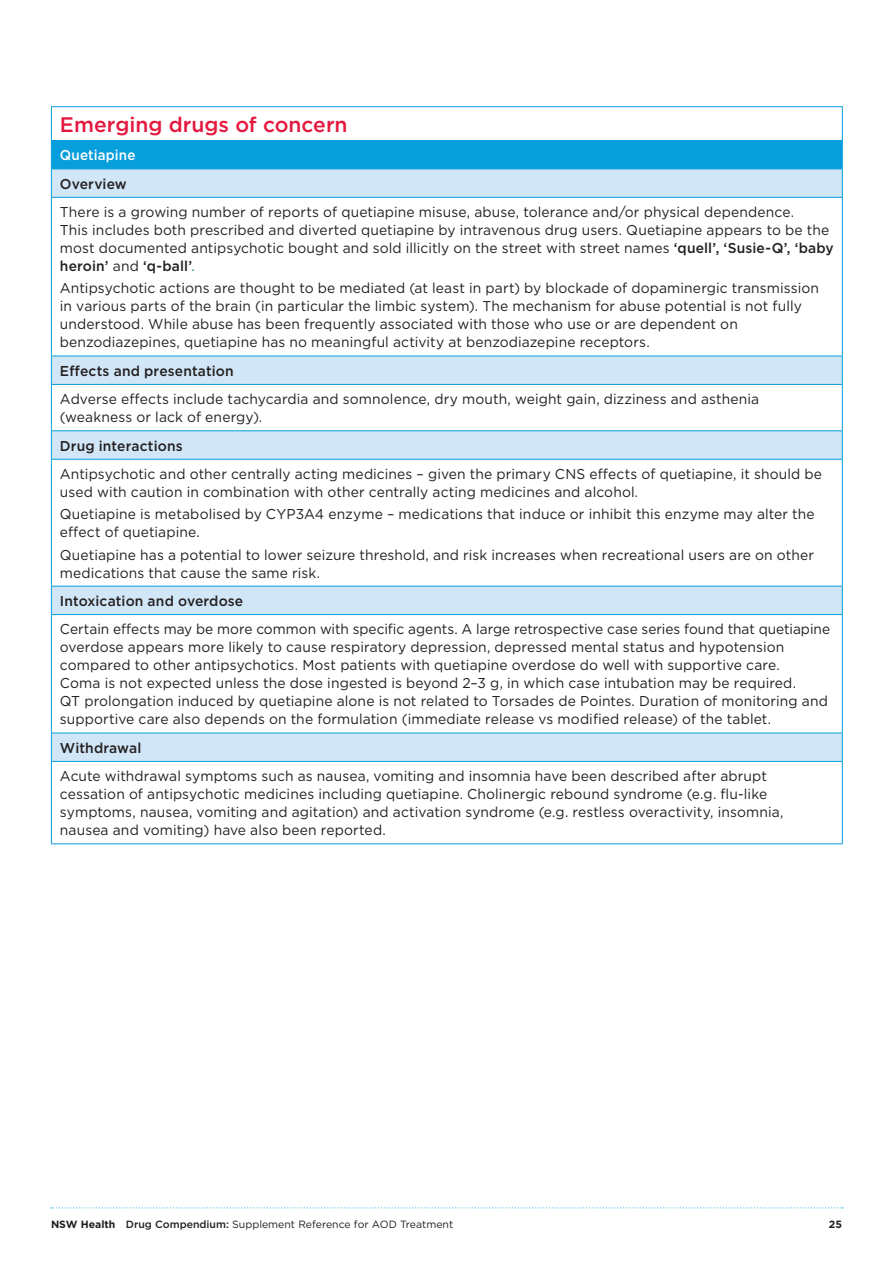
<style>
.page{position:relative;width:893px;height:1263px;background:#fff}
.page>*{position:absolute;margin:0;border:0;box-sizing:border-box;transform-origin:0 0}
.t1{font:500 21px "Gotham";color:#e4183e}
.Table_1{font:14.25px/18px "Gotham";letter-spacing:.005em;color:#231f20}
.Table_1-2{font:14.25px/18px "Gotham";letter-spacing:.005em;color:#231f20;scale:.96 1}
.Table_1-3{font:500 14.25px "Gotham";letter-spacing:.01em;color:#231f20}
.Table_Heading{font:500 14.25px "Gotham";letter-spacing:.01em;color:#fff;scale:.94 1}
.t2{font:10.5px "Gotham";color:#231f20}
.t3{font:700 10.5px "Gotham";color:#231f20}
.s1{font-weight:500}
.s2{color:#008146}
.s3{font-weight:700}
</style>
<div class="page">
<svg style="left:51px;top:1207px;width:792px;height:1px"></svg>
<div style="left:51px;top:140px;width:791px;height:29px;background:#069edb"></div>
<svg style="left:52px;top:170px;width:790px;height:591px"></svg>
<hr style="left:51px;top:106px;width:792px;height:1px;background:#069edb">
<hr style="left:51px;top:107px;width:1px;height:33px;background:#069edb">
<hr style="left:842px;top:107px;width:1px;height:33px;background:#069edb">
<hr style="left:51px;top:140px;width:792px;height:1px;background:#069edb">
<hr style="left:51px;top:169px;width:792px;height:1px;background:#069edb">
<svg style="left:51px;top:169px;width:1px;height:28px"></svg>
<svg style="left:842px;top:141px;width:1px;height:56px"></svg>
<hr style="left:51px;top:197px;width:792px;height:1px;background:#069edb">
<hr style="left:51px;top:198px;width:1px;height:158px;background:#069edb">
<hr style="left:842px;top:198px;width:1px;height:158px;background:#069edb">
<hr style="left:51px;top:356px;width:792px;height:1px;background:#069edb">
<svg style="left:51px;top:356px;width:1px;height:28px"></svg>
<svg style="left:842px;top:356px;width:1px;height:28px"></svg>
<hr style="left:51px;top:384px;width:792px;height:1px;background:#069edb">
<hr style="left:51px;top:385px;width:1px;height:45px;background:#069edb">
<hr style="left:842px;top:385px;width:1px;height:45px;background:#069edb">
<hr style="left:51px;top:430px;width:792px;height:1px;background:#069edb">
<svg style="left:51px;top:431px;width:1px;height:28px"></svg>
<svg style="left:842px;top:431px;width:1px;height:28px"></svg>
<hr style="left:51px;top:459px;width:792px;height:1px;background:#069edb">
<hr style="left:51px;top:460px;width:1px;height:126px;background:#069edb">
<hr style="left:842px;top:460px;width:1px;height:126px;background:#069edb">
<hr style="left:51px;top:586px;width:792px;height:1px;background:#069edb">
<svg style="left:51px;top:586px;width:1px;height:28px"></svg>
<svg style="left:842px;top:586px;width:1px;height:28px"></svg>
<hr style="left:51px;top:614px;width:792px;height:1px;background:#069edb">
<hr style="left:51px;top:615px;width:1px;height:118px;background:#069edb">
<hr style="left:842px;top:615px;width:1px;height:118px;background:#069edb">
<hr style="left:51px;top:733px;width:792px;height:1px;background:#069edb">
<svg style="left:51px;top:733px;width:1px;height:28px"></svg>
<svg style="left:842px;top:733px;width:1px;height:28px"></svg>
<hr style="left:51px;top:761px;width:792px;height:1px;background:#069edb">
<hr style="left:51px;top:762px;width:1px;height:81px;background:#069edb">
<hr style="left:842px;top:762px;width:1px;height:81px;background:#069edb">
<hr style="left:51px;top:843px;width:792px;height:1px;background:#069edb">
<h1 class="t1" style="left:60px;top:111px;width:289px">Emerging drugs of concern</h1>
<p class="Table_Heading" style="left:60px;top:146px;width:82px">Quetiapine</p>
<p class="Table_1-3" style="left:60px;top:174px;width:68px">Overview</p>
<p class="Table_1" style="left:60px;top:203px;width:775px">There is a growing number of reports of quetiapine misuse, abuse, tolerance and/or physical dependence.<br>This includes both prescribed and diverted quetiapine by intravenous drug users. Quetiapine appears to be the most documented antipsychotic bought and sold illicitly on the street with street names <span class="s1">‘quell’, ‘Susie-Q’, ‘baby heroin’</span> and <span class="s1">‘q-ball’</span><span class="s2">.</span></p>
<p class="Table_1" style="left:60px;top:279px;width:761px">Antipsychotic actions are thought to be mediated (at least in part) by blockade of dopaminergic transmission in various parts of the brain (in particular the limbic system). The mechanism for abuse potential is not fully understood. While abuse has been frequently associated with those who use or are dependent on benzodiazepines, quetiapine has no meaningful activity at benzodiazepine receptors.</p>
<p class="Table_1-3" style="left:60px;top:361px;width:175px">Effects and presentation</p>
<p class="Table_1" style="left:60px;top:390px;width:701px">Adverse effects include tachycardia and somnolence, dry mouth, weight gain, dizziness and asthenia (weakness or lack of energy).</p>
<p class="Table_1-3" style="left:60px;top:436px;width:124px">Drug interactions</p>
<p class="Table_1" style="left:60px;top:465px;width:764px">Antipsychotic and other centrally acting medicines – given the primary CNS effects of quetiapine, it should be used with caution in combination with other centrally acting medicines and alcohol.</p>
<p class="Table_1" style="left:60px;top:505px;width:756px">Quetiapine is metabolised by CYP3A4 enzyme – medications that induce or inhibit this enzyme may alter the effect of quetiapine.</p>
<p class="Table_1" style="left:60px;top:545px;width:756px">Quetiapine has a potential to lower seizure threshold, and risk increases when recreational users are on other medications that cause the same risk.</p>
<p class="Table_1-3" style="left:60px;top:592px;width:185px">Intoxication and overdose</p>
<p class="Table_1-2" style="left:60px;top:620px;width:804px">Certain effects may be more common with specific agents. A large retrospective case series found that quetiapine overdose appears more likely to cause respiratory depression, depressed mental status and hypotension compared to other antipsychotics. Most patients with quetiapine overdose do well with supportive care.<br>Coma is not expected unless the dose ingested is beyond 2–3 g, in which case intubation may be required.<br>QT prolongation induced by quetiapine alone is not related to Torsades de Pointes. Duration of monitoring and supportive care also depends on the formulation (immediate release vs modified release) of the tablet.</p>
<p class="Table_1-3" style="left:60px;top:738px;width:83px">Withdrawal</p>
<p class="Table_1" style="left:60px;top:767px;width:725px">Acute withdrawal symptoms such as nausea, vomiting and insomnia have been described after abrupt cessation of antipsychotic medicines including quetiapine. Cholinergic rebound syndrome (e.g. flu-like symptoms, nausea, vomiting and agitation) and activation syndrome (e.g. restless overactivity, insomnia, nausea and vomiting) have also been reported.</p>
<p class="t2" style="left:51px;top:1217px;width:404px"><span class="s3">NSW Health</span> <span class="s1">Drug Compendium:</span> Supplement Reference for AOD Treatment</p>
<p class="t3" style="left:829px;top:1217px;width:15px">25</p>
</div>
